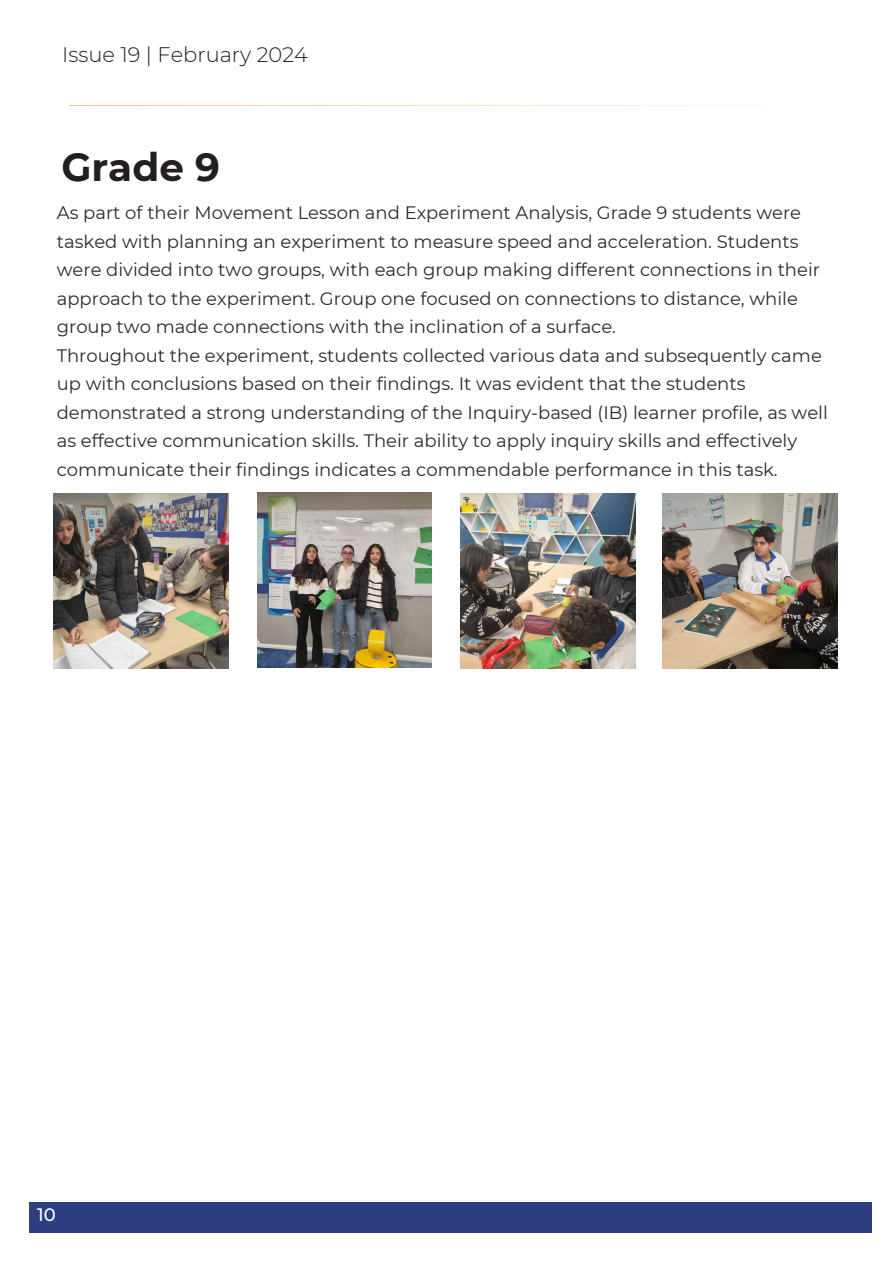
<style>
.page{position:relative;width:893px;height:1264px;background:#fff}
.page>*{position:absolute;margin:0;border:0;box-sizing:border-box;transform-origin:0 0}
.t1{font:700 39px "Montserrat";color:#231f20}
.t2{font:300 21px "Montserrat";color:#231f20}
.t3{font:18px/28.5px "Montserrat";color:#2b2b2b}
.t4{font:500 18px "Montserrat";color:#fff}
</style>
<div class="page">
<svg style="left:69px;top:105px;width:694px;height:1px"></svg>
<div style="left:29px;top:1202px;width:842px;height:31px;background:#2d3f81"></div>
<img style="left:662px;top:494px;width:175px;height:174px">
<img style="left:460px;top:494px;width:175px;height:174px">
<img style="left:53px;top:494px;width:175px;height:174px">
<img style="left:257px;top:493px;width:174px;height:174px">
<p class="t2" style="left:62px;top:41px;width:247px">Issue 19 | February 2024</p>
<p class="t1" style="left:61px;top:144px;width:160px">Grade 9</p>
<p class="t3" style="left:57px;top:198px;width:764px">As part of their Movement Lesson and Experiment Analysis, Grade 9 students were tasked with planning an experiment to measure speed and acceleration. Students were divided into two groups, with each group making different connections in their approach to the experiment. Group one focused on connections to distance, while group two made connections with the inclination of a surface.</p>
<p class="t3" style="left:57px;top:341px;width:772px">Throughout the experiment, students collected various data and subsequently came up with conclusions based on their findings. It was evident that the students demonstrated a strong understanding of the Inquiry-based (IB) learner profile, as well as effective communication skills. Their ability to apply inquiry skills and effectively communicate their findings indicates a commendable performance in this task.</p>
<p class="t4" style="left:37px;top:1203px;width:20px">10</p>
</div>
